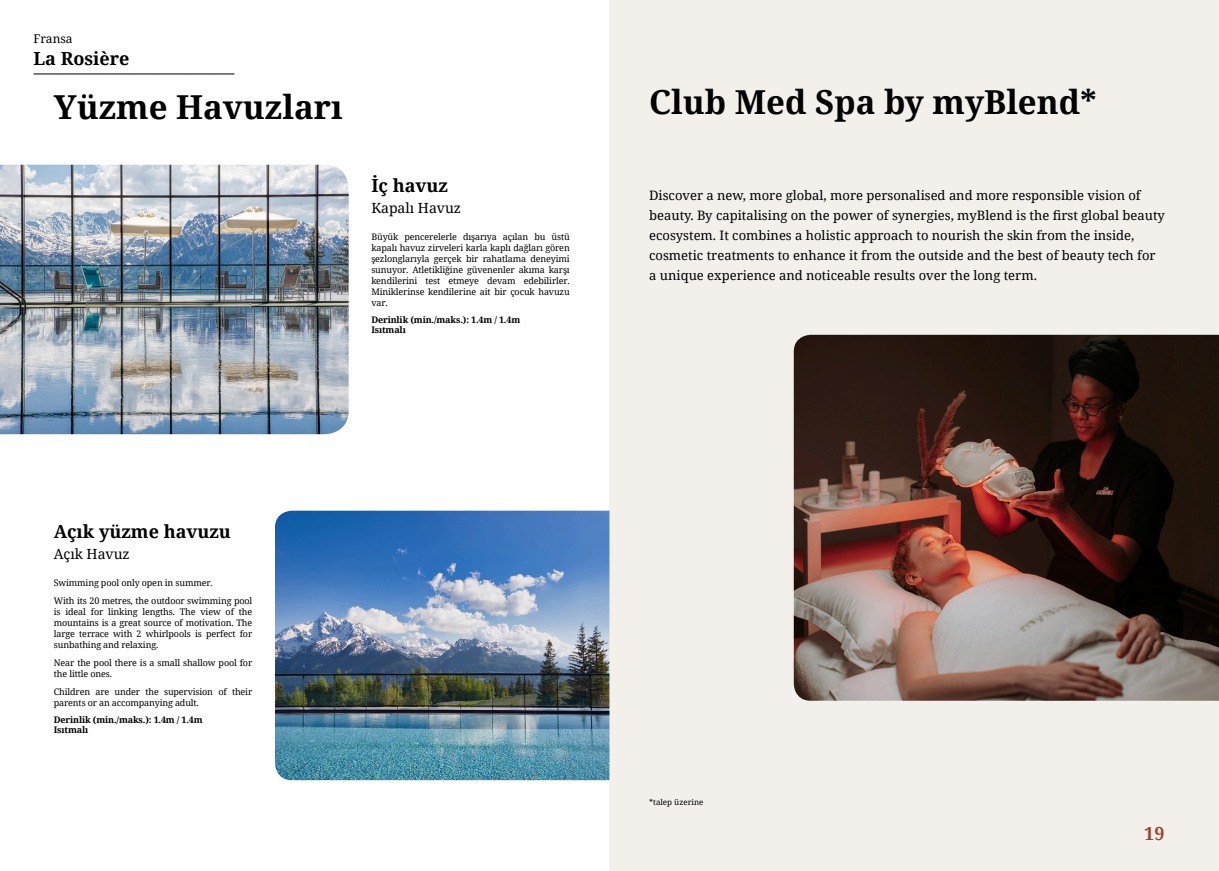
<style>
.page{position:relative;width:1219px;height:871px;background:#fff}
.page>*{position:absolute;margin:0;border:0;box-sizing:border-box;transform-origin:0 0}
.t1{font:700 33px "Noto Serif";color:#000}
.t2{font:700 18px "Noto Serif";color:#000}
.t3{font:700 18px "Noto Serif";color:#9d432c}
.t4{font:14px "Noto Serif";color:#000}
.t5{font:13px/20px "Noto Serif";color:#000}
.t6{font:12px "Noto Serif";color:#000}
.t7{font:9px/11px "Noto Serif";letter-spacing:-.015em;color:#000}
.t8{font:700 9px/10px "Noto Serif";letter-spacing:-.015em;color:#000}
.t9{font:8px "Noto Serif";color:#000}
</style>
<div class="page">
<div style="left:609px;top:0;width:610px;height:870px;background:#f3f0ec"></div>
<img style="left:794px;top:334px;width:425px;height:366px">
<img style="left:0;top:165px;width:349px;height:269px">
<img style="left:275px;top:510px;width:334px;height:270px">
<svg style="left:34px;top:74px;width:200px;height:1px"></svg>
<h3 class="t6" style="left:33px;top:30px;width:41px">Fransa</h3>
<h2 class="t2" style="left:33px;top:45px;width:98px">La Rosière</h2>
<h1 class="t1" style="left:54px;top:83px;width:290px">Yüzme Havuzları</h1>
<h1 class="t1" style="left:649px;top:79px;width:449px">Club Med Spa by myBlend*</h1>
<h2 class="t2" style="left:54px;top:518px;width:179px">Açık yüzme havuzu</h2>
<h3 class="t4" style="left:54px;top:544px;width:77px">Açık Havuz</h3>
<p class="t7" style="left:54px;top:573px;width:200px;line-height:18.1px">Swimming pool only open in summer.<br>With its 20 metres, the outdoor swimming pool</p>
<p class="t7" style="left:54px;top:605px;width:200px;text-align:justify">is ideal for linking lengths. The view of the mountains is a great source of motivation. The large terrace with 2 whirlpools is perfect for sunbathing and relaxing.</p>
<p class="t7" style="left:54px;top:656px;width:200px">Near the pool there is a small shallow pool for the little ones.</p>
<p class="t7" style="left:54px;top:685px;width:200px">Children are under the supervision of their parents or an accompanying adult.</p>
<p class="t8" style="left:54px;top:714px;width:150px">Derinlik (min./maks.): 1.4m / 1.4m<br>Isıtmalı</p>
<h2 class="t2" style="left:371px;top:172px;width:78px">İç havuz</h2>
<h3 class="t4" style="left:371px;top:199px;width:91px">Kapalı Havuz</h3>
<p class="t7" style="left:371px;top:230px;width:200px;text-align:justify">Büyük pencerelerle dışarıya açılan bu üstü kapalı havuz zirveleri karla kaplı dağları gören şezlonglarıyla gerçek bir rahatlama deneyimi sunuyor. Atletikliğine güvenenler akıma karşı kendilerini test etmeye devam edebilirler.<br>Miniklerinse kendilerine ait bir çocuk havuzu var.</p>
<p class="t8" style="left:371px;top:314px;width:150px">Derinlik (min./maks.): 1.4m / 1.4m<br>Isıtmalı</p>
<p class="t5" style="left:649px;top:184px;width:517px">Discover a new, more global, more personalised and more responsible vision of beauty. By capitalising on the power of synergies, myBlend is the first global beauty ecosystem. It combines a holistic approach to nourish the skin from the inside, cosmetic treatments to enhance it from the outside and the best of beauty tech for a unique experience and noticeable results over the long term.</p>
<p class="t9" style="left:649px;top:796px;width:56px">*talep üzerine</p>
<h2 class="t3" style="left:1144px;top:820px;width:22px">19</h2>
</div>
